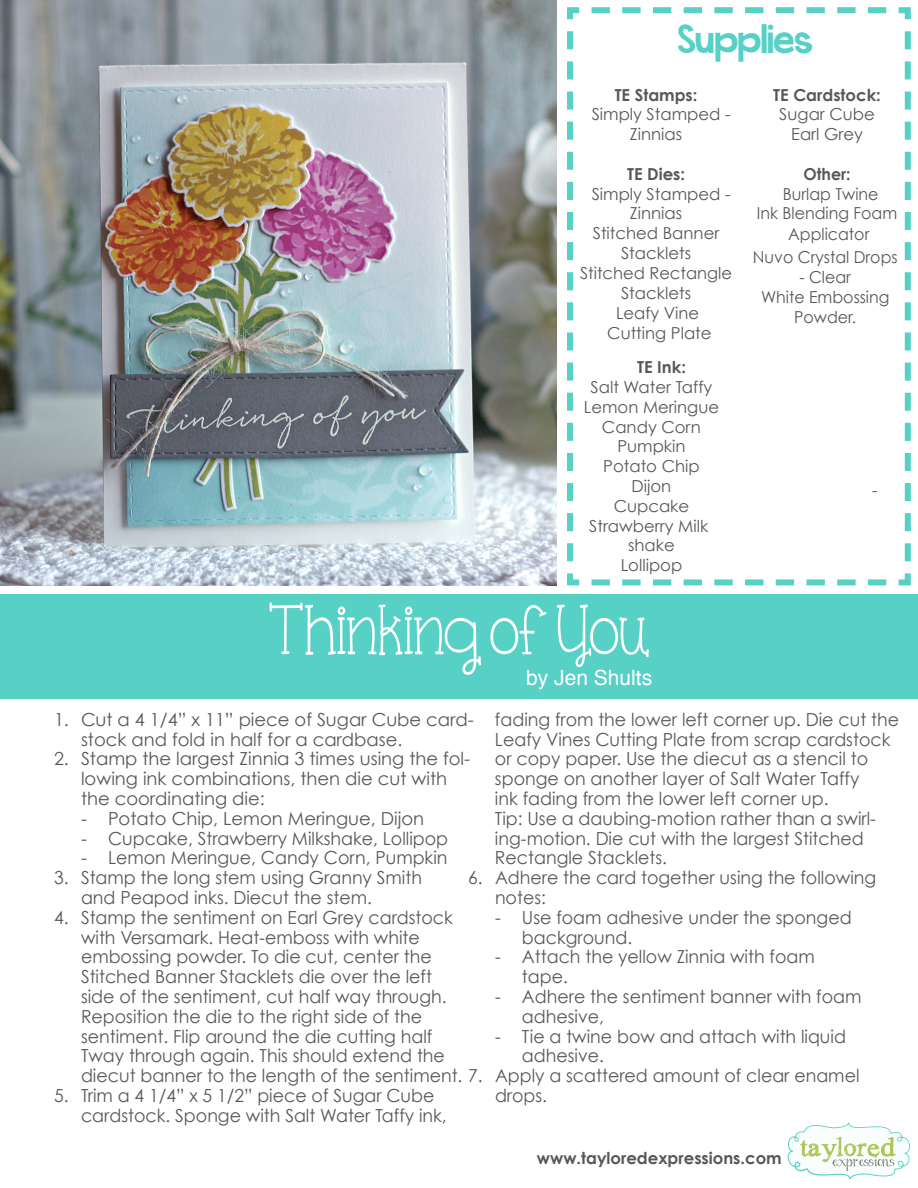
<style>
.page{position:relative;width:918px;height:1188px;background:#fff}
.page>*{position:absolute;margin:0;border:0;box-sizing:border-box;transform-origin:0 0}
.t1{font:72px "KG One Thing";color:#fff;scale:.9 1}
.t2{font:42px "KG Whatthe Teacher Wants";color:#57d0c6}
.t3{font:21px "Helvetica";color:#fff}
.t4{font:18px/19.8px "Century Gothic";color:#57585a}
.t5{font:16.5px/19.8px "Century Gothic";color:#57585a;text-align:center}
.t6{font:16.5px/19.8px "Century Gothic";color:#57585a;text-align:center;scale:.96 1}
.t7{font:700 16.5px "Century Gothic";color:#57585a}
.t8{font:700 16.5px "Century Gothic";color:#57585a;scale:.96 1}
</style>
<div class="page">
<svg style="left:787px;top:1122px;width:123px;height:57px"></svg>
<img style="left:0;top:0;width:556px;height:585px">
<svg style="left:567px;top:7px;width:344px;height:579px"></svg>
<div style="left:0;top:594px;width:918px;height:105px;background:#57d0c6"></div>
<h2 class="t2" style="left:678px;top:13px;width:136px">Supplies</h2>
<p class="t7" style="left:615px;top:84px;width:84px">TE Stamps:</p>
<p class="t5" style="left:630px;top:104px;width:102px;text-align:left;text-indent:-38px">Simply Stamped -<br>Zinnias</p>
<p class="t7" style="left:627px;top:163px;width:60px">TE Dies:</p>
<p class="t5" style="left:592px;top:183px;width:140px">Simply Stamped -</p>
<p class="t5" style="left:630px;top:203px;width:54px">Zinnias</p>
<p class="t5" style="left:593px;top:223px;width:128px">Stitched Banner</p>
<p class="t5" style="left:621px;top:243px;width:72px">Stacklets</p>
<p class="t5" style="left:580px;top:262px;width:153px">Stitched Rectangle</p>
<p class="t5" style="left:621px;top:282px;width:72px">Stacklets</p>
<p class="t5" style="left:607px;top:303px;width:106px">Leafy Vine<br>Cutting Plate</p>
<p class="t7" style="left:637px;top:357px;width:50px">TE Ink:</p>
<p class="t5" style="left:584px;top:377px;width:137px">Salt Water Taffy<br>Lemon Meringue<br>Candy Corn<br>Pumpkin<br>Potato Chip<br>Dijon<br>Cupcake<br>Strawberry Milk</p>
<p class="t5" style="left:621px;top:535px;width:63px">shake<br>Lollipop</p>
<h1 class="t1" style="left:268px;top:588px;width:425px">Thinking of You</h1>
<p class="t3" style="left:526px;top:669px;width:128px">by Jen Shults</p>
<p class="t7" style="left:773px;top:84px;width:109px">TE Cardstock:</p>
<p class="t5" style="left:779px;top:104px;width:97px">Sugar Cube<br>Earl Grey</p>
<p class="t8" style="left:804px;top:163px;width:51px">Other:</p>
<p class="t6" style="left:757px;top:184px;width:148px;line-height:18.9px">Burlap Twine<br>Ink Blending Foam</p>
<p class="t6" style="left:753px;top:247px;width:152px">Nuvo Crystal Drops</p>
<p class="t6" style="left:761px;top:267px;width:135px">- Clear<br>White Embossing<br>Powder.</p>
<p class="t6" style="left:788px;top:224px;width:86px">Applicator</p>
<p class="t5" style="left:872px;top:479px;width:7px">-</p>
<p class="t4" style="left:495px;top:709px;width:406px">fading from the lower left corner up. Die cut the Leafy Vines Cutting Plate from scrap cardstock or copy paper. Use the diecut as a stencil to sponge on another layer of Salt Water Taffy<br>ink fading from the lower left corner up.<br>Tip: Use a daubing-motion rather than a swirl&shy;ing-motion. Die cut with the largest Stitched Rectangle Stacklets.</p>
<p class="t4" style="left:495px;top:867px;width:383px;text-indent:-27px">6. Adhere the card together using the following notes:</p>
<p class="t4" style="left:522px;top:907px;width:331px;text-indent:-27px">- Use foam adhesive under the sponged background.</p>
<p class="t4" style="left:522px;top:946px;width:294px;text-indent:-27px">- Attach the yellow Zinnia with foam tape.</p>
<p class="t4" style="left:522px;top:986px;width:341px;text-indent:-27px">- Adhere the sentiment banner with foam adhesive,</p>
<p class="t4" style="left:522px;top:1026px;width:326px;text-indent:-27px">- Tie a twine bow and attach with liquid adhesive.</p>
<p class="t4" style="left:495px;top:1085px;width:54px">drops.</p>
<p class="t4" style="left:81px;top:709px;width:394px;text-indent:-27px">1. Cut a 4 1/4” x 11” piece of Sugar Cube card&shy;stock and fold in half for a cardbase.</p>
<p class="t4" style="left:81px;top:748px;width:391px;text-indent:-27px">2. Stamp the largest Zinnia 3 times using the fol&shy;lowing ink combinations, then die cut with the coordinating die:</p>
<p class="t4" style="left:81px;top:808px;width:345px">- Potato Chip, Lemon Meringue, Dijon</p>
<p class="t4" style="left:81px;top:828px;width:369px">- Cupcake, Strawberry Milkshake, Lollipop</p>
<p class="t4" style="left:81px;top:847px;width:368px">- Lemon Meringue, Candy Corn, Pumpkin</p>
<p class="t4" style="left:81px;top:867px;width:342px;text-indent:-27px">3. Stamp the long stem using Granny Smith and Peapod inks. Diecut the stem.</p>
<p class="t4" style="left:81px;top:907px;width:780px;text-indent:-27px">4. Stamp the sentiment on Earl Grey cardstock<br>with Versamark. Heat-emboss with white<br>embossing powder. To die cut, center the<br>Stitched Banner Stacklets die over the left<br>side of the sentiment, cut half way through.<br>Reposition the die to the right side of the<br>sentiment. Flip around the die cutting half<br>Tway through again. This should extend the<br>diecut banner to the length of the sentiment. 7. Apply a scattered amount of clear enamel</p>
<p class="t4" style="left:81px;top:1085px;width:367px;text-indent:-27px">5. Trim a 4 1/4” x 5 1/2” piece of Sugar Cube cardstock. Sponge with Salt Water Taffy ink,</p>
<p class="t7" style="left:537px;top:1147px;width:246px">www.tayloredexpressions.com</p>
</div>
